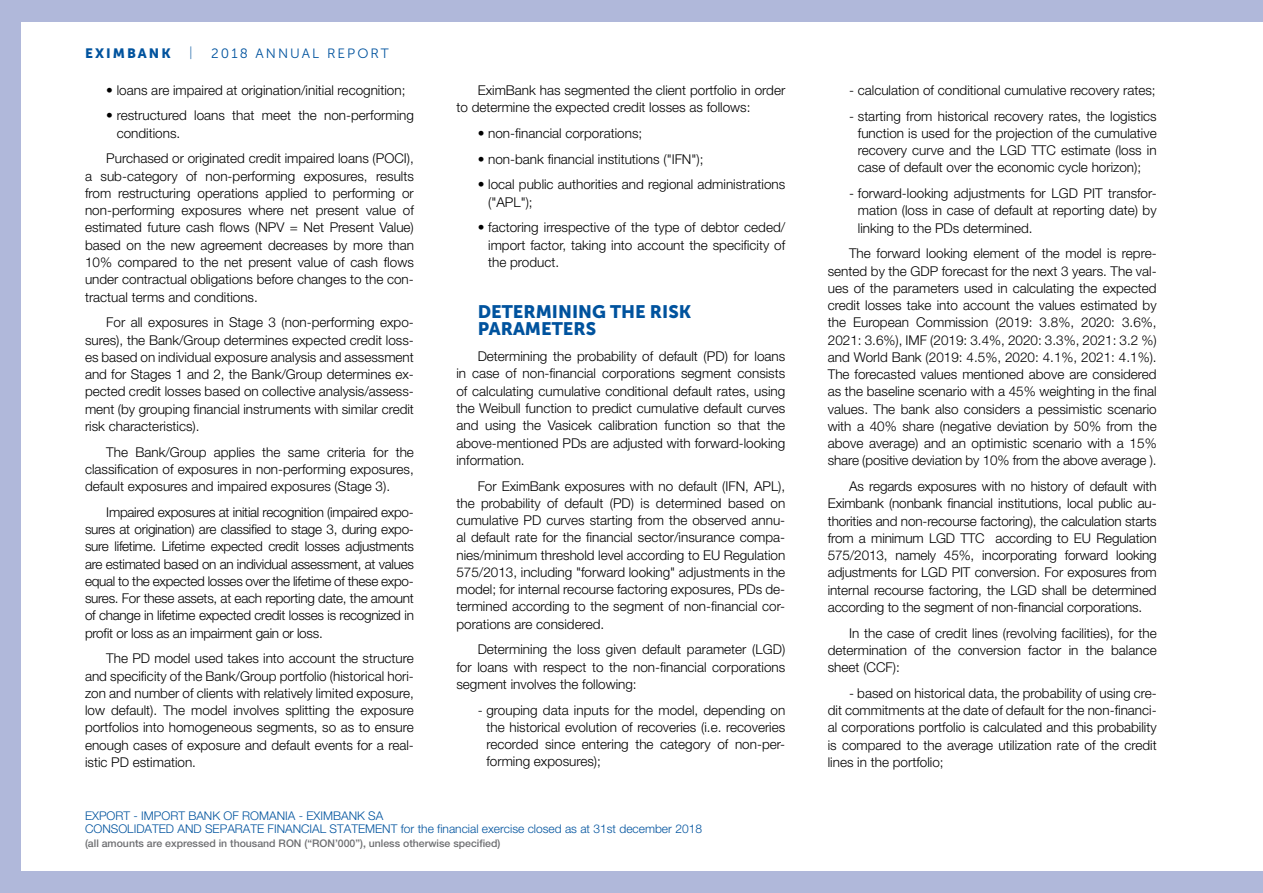
<style>
.page{position:relative;width:1263px;height:893px;background:#fff}
.page>*{position:absolute;margin:0;border:0;box-sizing:border-box;transform-origin:0 0}
.t1{font:18px/17.2px "Museo Sans 900";color:#00539e}
.t2{font:300 13.5px/17.2px "Helvetica Neue LT Pro";color:#000;text-align:justify}
.t3{font:13.5px "Museo Sans 300";letter-spacing:.15em;color:#00539e}
.t4{font:13.5px "Museo Sans 900";letter-spacing:.15em;color:#00539e}
.t5{font:13.5px "Museo Sans 100";color:#00539e}
.t6{font:300 12px/13.5px "Helvetica Neue LT Pro";color:#00539e}
.t7{font:500 10.5px "Helvetica Neue LT Pro";color:#6d6e71}
</style>
<div class="page">
<div style="left:0;top:0;width:21px;height:893px;background:#b0b8da"></div>
<div style="left:0;top:0;width:1263px;height:21px;background:#b0b8da"></div>
<div style="left:0;top:872px;width:1263px;height:21px;background:#b0b8da"></div>
<p class="t4" style="left:85px;top:46px;width:87px">EXIMBANK</p>
<p class="t5" style="left:189px;top:46px;width:5px">|</p>
<p class="t3" style="left:211px;top:46px;width:179px">2018 ANNUAL REPORT</p>
<p class="t2" style="left:106px;top:81px;width:301px">• loans are impaired at origination/initial recognition;</p>
<p class="t2" style="left:117px;top:107px;width:299px;text-indent:-11px">• restructured loans that meet the non-performing conditions.</p>
<p class="t2" style="left:85px;top:150px;width:330px;text-indent:21px">Purchased or originated credit impaired loans (POCI), a sub-category of non-performing exposures, results from restructuring operations applied to performing or non-performing exposures where net present value of estimated future cash flows (NPV = Net Present Value) based on the new agreement decreases by more than 10% compared to the net present value of cash flows under contractual obligations before changes to the con&shy;tractual terms and conditions.</p>
<p class="t2" style="left:85px;top:314px;width:330px;text-indent:21px">For all exposures in Stage 3 (non-performing expo&shy;sures), the Bank/Group determines expected credit loss&shy;es based on individual exposure analysis and assessment and for Stages 1 and 2, the Bank/Group determines ex&shy;pected credit losses based on collective analysis/assess&shy;ment (by grouping financial instruments with similar credit risk characteristics).</p>
<p class="t2" style="left:85px;top:443px;width:330px;text-indent:21px">The Bank/Group applies the same criteria for the classification of exposures in non-performing exposures, default exposures and impaired exposures (Stage 3).</p>
<p class="t2" style="left:85px;top:503px;width:330px;text-indent:21px">Impaired exposures at initial recognition (impaired expo&shy;sures at origination) are classified to stage 3, during expo&shy;sure lifetime. Lifetime expected credit losses adjustments are estimated based on an individual assessment, at values equal to the expected losses over the lifetime of these expo&shy;sures. For these assets, at each reporting date, the amount of change in lifetime expected credit losses is recognized in profit or loss as an impairment gain or loss.</p>
<p class="t2" style="left:85px;top:650px;width:330px;text-indent:21px">The PD model used takes into account the structure and specificity of the Bank/Group portfolio (historical hori&shy;zon and number of clients with relatively limited exposure, low default). The model involves splitting the exposure portfolios into homogeneous segments, so as to ensure enough cases of exposure and default events for a real&shy;istic PD estimation.</p>
<p class="t2" style="left:456px;top:81px;width:330px;text-indent:21px">EximBank has segmented the client portfolio in order to determine the expected credit losses as follows:</p>
<p class="t2" style="left:478px;top:124px;width:166px">• non-financial corporations;</p>
<p class="t2" style="left:478px;top:150px;width:227px">• non-bank financial institutions ("IFN");</p>
<p class="t2" style="left:488px;top:176px;width:299px;text-indent:-11px">• local public authorities and regional administrations ("APL");</p>
<p class="t2" style="left:488px;top:219px;width:299px;text-indent:-11px">• factoring irrespective of the type of debtor ceded/ import factor, taking into account the specificity of the product.</p>
<h1 class="t1" style="left:478px;top:303px;width:215px">DETERMINING THE RISK<br>PARAMETERS</h1>
<p class="t2" style="left:456px;top:347px;width:330px;text-indent:21px">Determining the probability of default (PD) for loans in case of non-financial corporations segment consists of calculating cumulative conditional default rates, using the Weibull function to predict cumulative default curves and using the Vasicek calibration function so that the above-mentioned PDs are adjusted with forward-looking information.</p>
<p class="t2" style="left:456px;top:477px;width:330px;text-indent:21px">For EximBank exposures with no default (IFN, APL), the probability of default (PD) is determined based on cumulative PD curves starting from the observed annu&shy;al default rate for the financial sector/insurance compa&shy;nies/minimum threshold level according to EU Regulation 575/2013, including "forward looking" adjustments in the model; for internal recourse factoring exposures, PDs de&shy;termined according to the segment of non-financial cor&shy;porations are considered.</p>
<p class="t2" style="left:456px;top:641px;width:330px;text-indent:21px">Determining the loss given default parameter (LGD) for loans with respect to the non-financial corporations segment involves the following:</p>
<p class="t2" style="left:486px;top:701px;width:300px;text-indent:-9px">- grouping data inputs for the model, depending on the historical evolution of recoveries (i.e. recoveries recorded since entering the category of non-per&shy;forming exposures);</p>
<p class="t6" style="left:85px;top:809px;width:618px">EXPORT - IMPORT BANK OF ROMANIA - EXIMBANK SA<br>CONSOLIDATED AND SEPARATE FINANCIAL STATEMENT for the financial exercise closed as at 31st december 2018</p>
<p class="t7" style="left:85px;top:837px;width:417px">(all amounts are expressed in thousand RON (“RON’000”), unless otherwise specified)</p>
<p class="t2" style="left:849px;top:81px;width:308px">- calculation of conditional cumulative recovery rates;</p>
<p class="t2" style="left:858px;top:107px;width:300px;text-indent:-9px">- starting from historical recovery rates, the logistics function is used for the projection of the cumulative recovery curve and the LGD TTC estimate (loss in case of default over the economic cycle horizon);</p>
<p class="t2" style="left:858px;top:184px;width:300px;text-indent:-9px">- forward-looking adjustments for LGD PIT transfor&shy;mation (loss in case of default at reporting date) by linking to the PDs determined.</p>
<p class="t2" style="left:828px;top:245px;width:330px;text-indent:21px">The forward looking element of the model is repre&shy;sented by the GDP forecast for the next 3 years. The val&shy;ues of the parameters used in calculating the expected credit losses take into account the values estimated by the European Commission (2019: 3.8%, 2020: 3.6%, 2021: 3.6%), IMF (2019: 3.4%, 2020: 3.3%, 2021: 3.2 %) and World Bank (2019: 4.5%, 2020: 4.1%, 2021: 4.1%).<br>The forecasted values mentioned above are considered as the baseline scenario with a 45% weighting in the final values. The bank also considers a pessimistic scenario with a 40% share (negative deviation by 50% from the above average) and an optimistic scenario with a 15% share (positive deviation by 10% from the above average ).</p>
<p class="t2" style="left:828px;top:477px;width:330px;text-indent:21px">As regards exposures with no history of default with Eximbank (nonbank financial institutions, local public au&shy;thorities and non-recourse factoring), the calculation starts from a minimum LGD TTC according to EU Regulation 575/2013, namely 45%, incorporating forward looking adjustments for LGD PIT conversion. For exposures from internal recourse factoring, the LGD shall be determined according to the segment of non-financial corporations.</p>
<p class="t2" style="left:828px;top:624px;width:330px;text-indent:21px">In the case of credit lines (revolving facilities), for the determination of the conversion factor in the balance sheet (CCF):</p>
<p class="t2" style="left:828px;top:684px;width:330px;text-indent:21px">- based on historical data, the probability of using cre&shy;dit commitments at the date of default for the non-financi&shy;al corporations portfolio is calculated and this probability is compared to the average utilization rate of the credit lines in the portfolio;</p>
</div>
